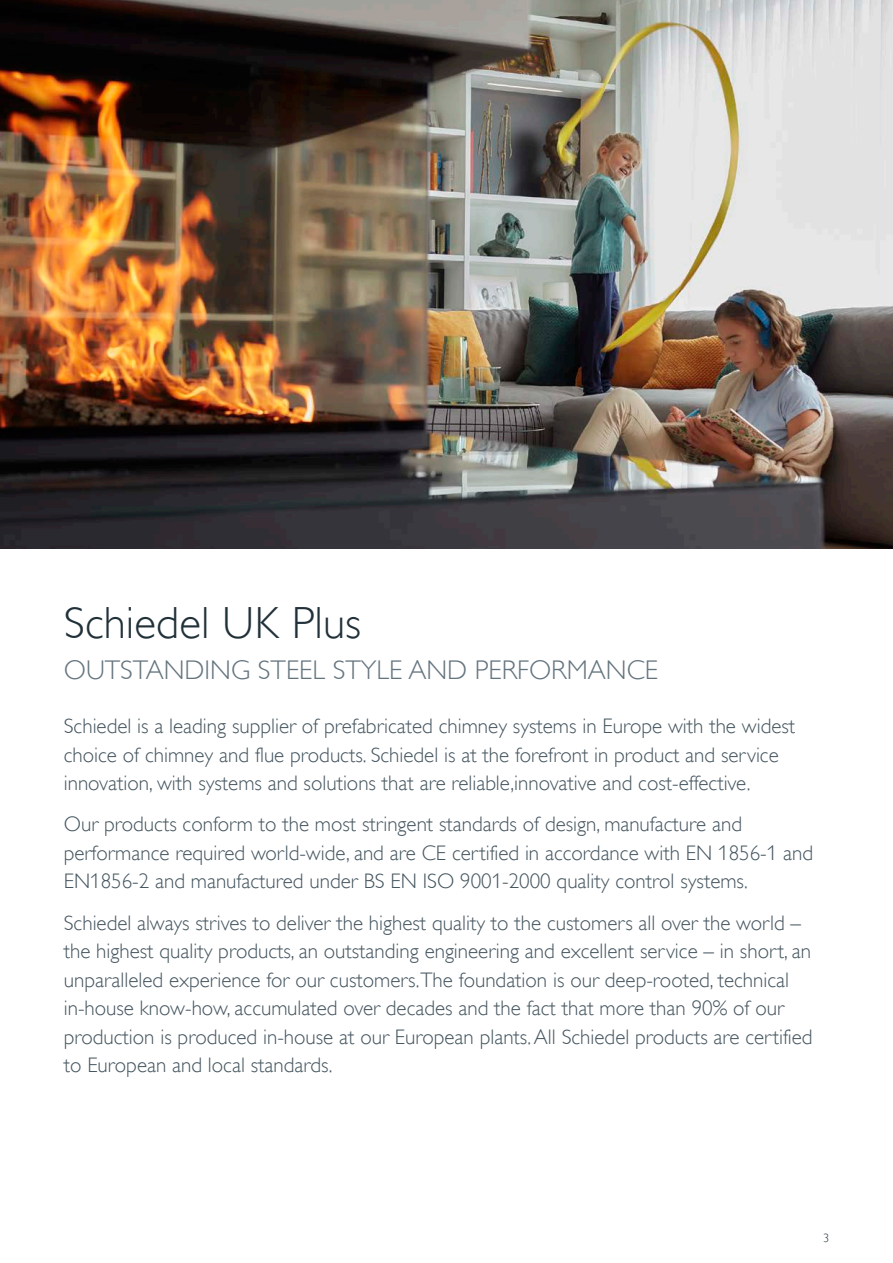
<style>
.page{position:relative;width:893px;height:1263px;background:#fff}
.page>*{position:absolute;margin:0;border:0;box-sizing:border-box;transform-origin:0 0}
.t1{font:300 45px "Gill Alt One";color:#213139}
.t2{font:300 27px "Gill Alt One";color:#64747e}
.Paragraph_Style_1{font:300 21px/28.5px "Gill Alt One";color:#45555f}
.t3{font:300 12px "Gill Alt One";color:#213139}
</style>
<div class="page">
<img style="left:0;top:0;width:893px;height:549px">
<p class="t1" style="left:64px;top:597px;width:299px">Schiedel UK Plus</p>
<p class="t2" style="left:64px;top:654px;width:596px">OUTSTANDING STEEL STYLE AND PERFORMANCE</p>
<p class="Paragraph_Style_1" style="left:64px;top:712px;width:733px">Schiedel is a leading supplier of prefabricated chimney systems in Europe with the widest choice of chimney and flue products. Schiedel is at the forefront in product and service innovation, with systems and solutions that are reliable,innovative and cost-effective.</p>
<p class="Paragraph_Style_1" style="left:64px;top:810px;width:751px">Our products conform to the most stringent standards of design, manufacture and performance required world-wide, and are CE certified in accordance with EN 1856-1 and<br>EN1856-2 and manufactured under BS EN ISO 9001-2000 quality control systems.</p>
<p class="Paragraph_Style_1" style="left:64px;top:908px;width:750px">Schiedel always strives to deliver the highest quality to the customers all over the world – the highest quality products, an outstanding engineering and excellent service – in short, an unparalleled experience for our customers.The foundation is our deep-rooted, technical in-house know-how, accumulated over decades and the fact that more than 90% of our production is produced in-house at our European plants. All Schiedel products are certified to European and local standards.</p>
<p class="t3" style="left:823px;top:1230px;width:7px">3</p>
</div>
